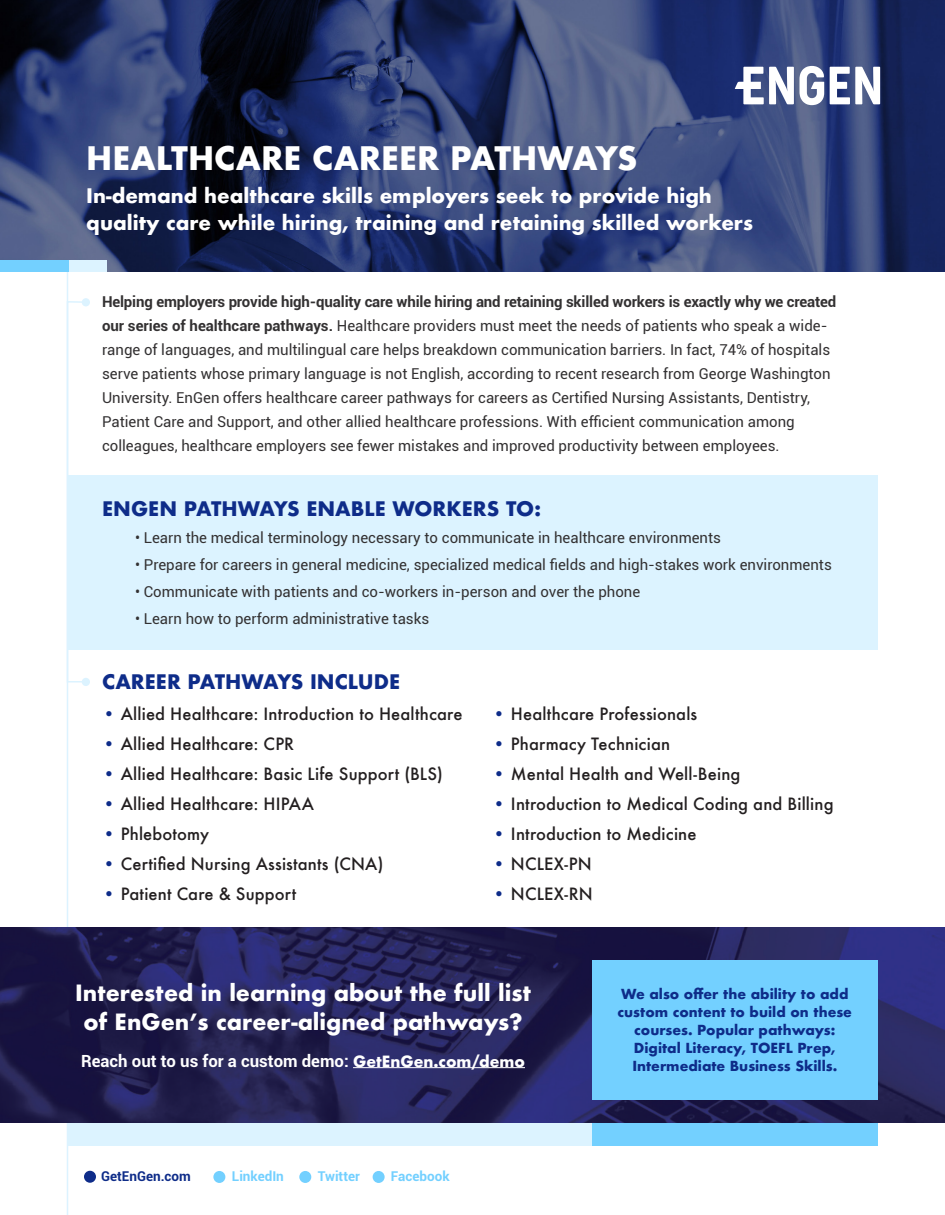
<style>
.page{position:relative;width:945px;height:1215px;background:#fff}
.page>*{position:absolute;margin:0;border:0;box-sizing:border-box;transform-origin:0 0}
.t1{font:700 31.5px "Futura";color:#fff}
.t2{font:700 21.75px/28.5px "Futura";color:#fff;text-align:center}
.t3{font:700 19.5px/27px "Futura";color:#fff}
.t4{font:700 19.5px "Futura";color:#0e2c89}
.t5{font:700 16.8px "Roboto";color:#fff}
.t6{font:500 16.5px "Futura";letter-spacing:.01em;color:#231f20}
.t7{font:15px/24px "Roboto";color:#333132}
.t8{font:700 15px "Roboto";letter-spacing:-.01em;color:#333132}
.t9{font:700 13.5px/18px "Futura";color:#0e2c89;text-align:center}
.t10{font:700 13.5px "Roboto";color:#73d0ff}
.t11{font:700 13.5px "Roboto";color:#0e2c89}
.s1{font-weight:700}
.s2{font-weight:700;color:#0e2c89}
.s3{font-family:"Futura";font-size:15.15px}
</style>
<div class="page">
<div style="left:68px;top:1122px;width:525px;height:24px;background:#dcf3ff"></div>
<div style="left:592px;top:1122px;width:286px;height:24px;background:#73d0ff"></div>
<hr style="left:67px;top:225px;width:1px;height:990px;background:#dcf3ff">
<img style="left:0;top:927px;width:945px;height:195px">
<img style="left:0;top:0;width:945px;height:272px">
<div style="left:592px;top:960px;width:286px;height:140px;background:#73d0ff"></div>
<div style="left:48px;top:260px;width:59px;height:12px;background:#dcf3ff"></div>
<div style="left:82px;top:298px;width:8px;height:8px;background:#dcf3ff;border-radius:50%"></div>
<div style="left:82px;top:678px;width:8px;height:8px;background:#dcf3ff;border-radius:50%"></div>
<svg style="left:66px;top:300px;width:24px;height:383px"></svg>
<svg style="left:735px;top:67px;width:59px;height:37px"></svg>
<svg style="left:800px;top:66px;width:80px;height:39px"></svg>
<div style="left:67px;top:475px;width:811px;height:175px;background:#dcf3ff"></div>
<hr style="left:353px;top:1067px;width:172px;height:1px;background:#fff">
<div style="left:84px;top:1171px;width:12px;height:12px;background:#0e2c89;border-radius:50%"></div>
<div style="left:213px;top:1171px;width:12px;height:12px;background:#73d0ff;border-radius:50%"></div>
<div style="left:299px;top:1171px;width:12px;height:12px;background:#73d0ff;border-radius:50%"></div>
<div style="left:373px;top:1171px;width:12px;height:12px;background:#73d0ff;border-radius:50%"></div>
<div style="left:0;top:260px;width:68px;height:12px;background:#73d0ff"></div>
<p class="t1" style="left:86px;top:136px;width:553px">HEALTHCARE CAREER PATHWAYS</p>
<p class="t3" style="left:86px;top:182px;width:668px">In-demand healthcare skills employers seek to provide high quality care while hiring, training and retaining skilled workers</p>
<p class="t8" style="left:102px;top:291px;width:736px">Helping employers provide high-quality care while hiring and retaining skilled workers is exactly why we created</p>
<p class="t7" style="left:102px;top:313px;width:730px"><span class="s1">our series of healthcare pathways.</span> Healthcare providers must meet the needs of patients who speak a wide&shy;range of languages, and multilingual care helps breakdown communication barriers. In fact, 74% of hospitals serve patients whose primary language is not English, according to recent research from George Washington University. EnGen offers healthcare career pathways for careers as Certified Nursing Assistants, Dentistry, Patient Care and Support, and other allied healthcare professions. With efficient communication among colleagues, healthcare employers see fewer mistakes and improved productivity between employees.</p>
<p class="t4" style="left:102px;top:495px;width:440px">ENGEN PATHWAYS ENABLE WORKERS TO:</p>
<p class="t7" style="left:135px;top:525px;width:588px">• Learn the medical terminology necessary to communicate in healthcare environments</p>
<p class="t7" style="left:135px;top:552px;width:698px">• Prepare for careers in general medicine, specialized medical fields and high-stakes work environments</p>
<p class="t7" style="left:135px;top:579px;width:507px">• Communicate with patients and co-workers in-person and over the phone</p>
<p class="t7" style="left:135px;top:606px;width:296px">• Learn how to perform administrative tasks</p>
<p class="t4" style="left:102px;top:668px;width:300px">CAREER PATHWAYS INCLUDE</p>
<p class="t6" style="left:103px;top:703px;width:361px"><span class="s2">•</span> Allied Healthcare: Introduction to Healthcare</p>
<p class="t6" style="left:103px;top:733px;width:193px"><span class="s2">•</span> Allied Healthcare: CPR</p>
<p class="t6" style="left:103px;top:763px;width:342px"><span class="s2">•</span> Allied Healthcare: Basic Life Support (BLS)</p>
<p class="t6" style="left:103px;top:793px;width:213px"><span class="s2">•</span> Allied Healthcare: HIPAA</p>
<p class="t6" style="left:103px;top:823px;width:108px"><span class="s2">•</span> Phlebotomy</p>
<p class="t6" style="left:103px;top:853px;width:282px"><span class="s2">•</span> Certified Nursing Assistants (CNA)</p>
<p class="t6" style="left:103px;top:883px;width:195px"><span class="s2">•</span> Patient Care &amp; Support</p>
<p class="t6" style="left:493px;top:703px;width:206px"><span class="s2">•</span> Healthcare Professionals</p>
<p class="t6" style="left:493px;top:733px;width:179px"><span class="s2">•</span> Pharmacy Technician</p>
<p class="t6" style="left:493px;top:763px;width:249px"><span class="s2">•</span> Mental Health and Well-Being</p>
<p class="t6" style="left:493px;top:793px;width:342px"><span class="s2">•</span> Introduction to Medical Coding and Billing</p>
<p class="t6" style="left:493px;top:823px;width:205px"><span class="s2">•</span> Introduction to Medicine</p>
<p class="t6" style="left:493px;top:853px;width:100px"><span class="s2">•</span> NCLEX-PN</p>
<p class="t6" style="left:493px;top:883px;width:101px"><span class="s2">•</span> NCLEX-RN</p>
<p class="t2" style="left:75px;top:979px;width:457px">Interested in learning about the full list of EnGen’s career-aligned pathways?</p>
<p class="t5" style="left:81px;top:1049px;width:445px">Reach out to us for a custom demo: <span class="s3">GetEnGen.com/demo</span></p>
<p class="t11" style="left:101px;top:1167px;width:91px">GetEnGen.com</p>
<p class="t10" style="left:232px;top:1167px;width:54px">LinkedIn</p>
<p class="t10" style="left:318px;top:1167px;width:44px">Twitter</p>
<p class="t10" style="left:391px;top:1167px;width:60px">Facebook</p>
<p class="t9" style="left:618px;top:985px;width:236px">We also offer the ability to add custom content to build on these courses. Popular pathways:<br>Digital Literacy, TOEFL Prep,<br>Intermediate Business Skills.</p>
</div>
